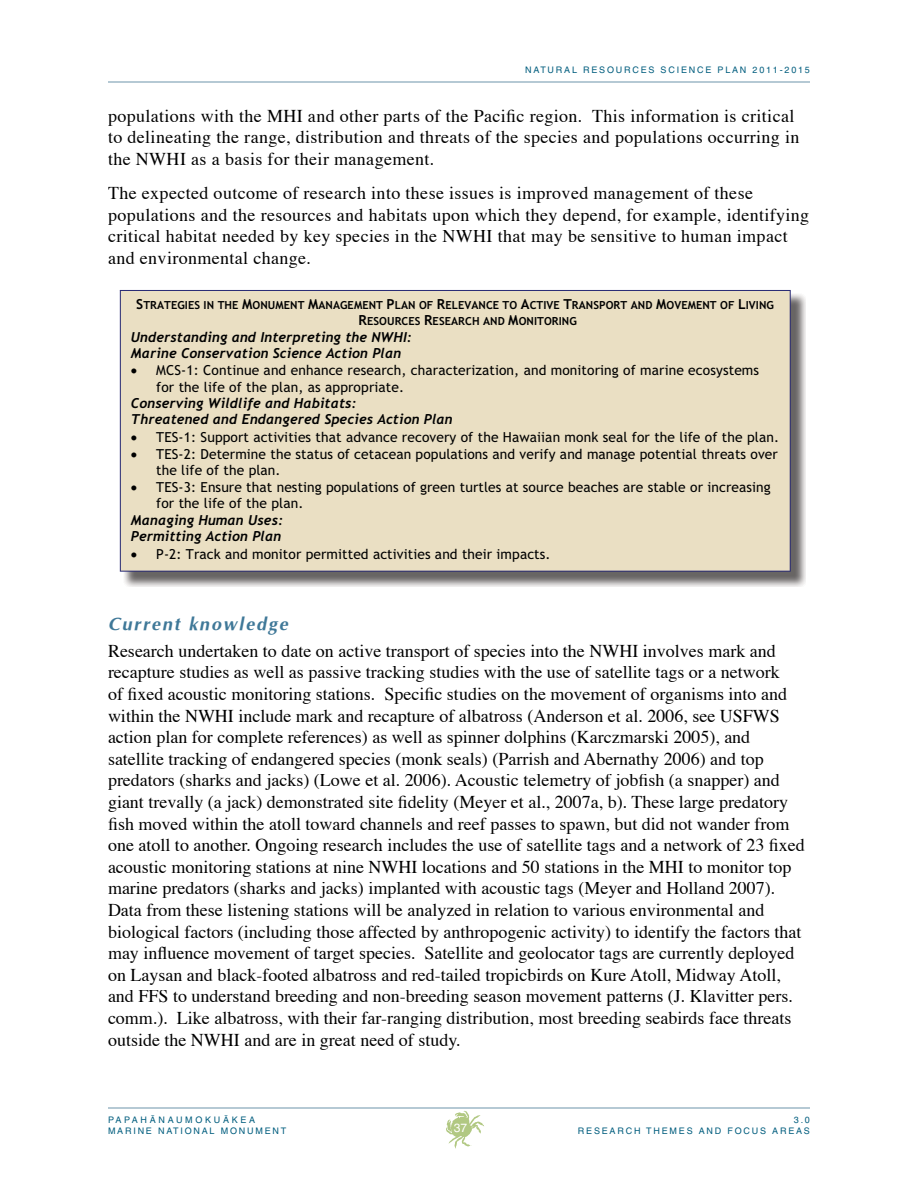
<style>
.page{position:relative;width:918px;height:1188px;background:#fff}
.page>*{position:absolute;margin:0;border:0;box-sizing:border-box;transform-origin:0 0}
.t1{font:18px/21.6px "Times";color:#000}
.t2{font:18px/21.6px "Times";letter-spacing:.02em;color:#000}
.t3{font:italic 700 18px "Hawn Optimist";letter-spacing:.1em;color:#3f7898}
.t4{font:13.8px/16.2px "Trebuchet MS";letter-spacing:.005em;color:#010101}
.t5{font:italic 700 13.8px/16.2px "Trebuchet";letter-spacing:.01em;color:#010101}
.t6{font:12px "Hawn Helv";color:#fff}
.t7{font:700 11.1px/16.2px "Trebuchet MS";letter-spacing:.005em;color:#010101}
.t8{font:9px/10.8px "Hawn Helv";letter-spacing:.2em;color:#005d7e}
.s1{font-size:13.8px}
</style>
<div class="page">
<hr style="left:108px;top:1107px;width:702px;height:1px;background:#b5c9d4">
<hr style="left:108px;top:81px;width:702px;height:1px;background:#b5c9d4">
<svg style="left:446px;top:1110px;width:38px;height:39px"></svg>
<img style="left:124px;top:294px;width:681px;height:292px">
<div style="left:120px;top:290px;width:671px;height:282px;background:#eadfc3"></div>
<p class="t8" style="left:525px;top:64px;width:286px">NATURAL RESOURCES SCIENCE PLAN 2011-2015</p>
<p class="t2" style="left:108px;top:103px;width:693px">populations with the MHI and other parts of the Pacific region. This information is critical to delineating the range, distribution and threats of the species and populations occurring in the NWHI as a basis for their management.</p>
<p class="t2" style="left:108px;top:181px;width:703px">The expected outcome of research into these issues is improved management of these populations and the resources and habitats upon which they depend, for example, identifying critical habitat needed by key species in the NWHI that may be sensitive to human impact and environmental change.</p>
<p class="t7" style="left:359px;top:297px;width:417px;text-indent:-222px"><span class="s1">S</span>TRATEGIES IN THE <span class="s1">M</span>ONUMENT <span class="s1">M</span>ANAGEMENT <span class="s1">P</span>LAN OF <span class="s1">R</span>ELEVANCE TO <span class="s1">A</span>CTIVE <span class="s1">T</span>RANSPORT AND <span class="s1">M</span>OVEMENT OF <span class="s1">L</span>IVING<br><span class="s1">R</span>ESOURCES <span class="s1">R</span>ESEARCH AND <span class="s1">M</span>ONITORING</p>
<p class="t5" style="left:131px;top:329px;width:283px">Understanding and Interpreting the NWHI:<br>Marine Conservation Science Action Plan</p>
<p class="t4" style="left:156px;top:362px;width:604px;text-indent:-25px">• MCS-1: Continue and enhance research, characterization, and monitoring of marine ecosystems for the life of the plan, as appropriate.</p>
<p class="t5" style="left:131px;top:395px;width:323px">Conserving Wildlife and Habitats:<br>Threatened and Endangered Species Action Plan</p>
<p class="t4" style="left:131px;top:429px;width:650px">• TES-1: Support activities that advance recovery of the Hawaiian monk seal for the life of the plan.</p>
<p class="t4" style="left:156px;top:446px;width:623px;text-indent:-25px">• TES-2: Determine the status of cetacean populations and verify and manage potential threats over the life of the plan.</p>
<p class="t4" style="left:156px;top:479px;width:616px;text-indent:-25px">• TES-3: Ensure that nesting populations of green turtles at source beaches are stable or increasing for the life of the plan.</p>
<p class="t5" style="left:131px;top:512px;width:154px">Managing Human Uses:<br>Permitting Action Plan</p>
<p class="t4" style="left:131px;top:546px;width:421px">• P-2: Track and monitor permitted activities and their impacts.</p>
<p class="t3" style="left:108px;top:613px;width:181px">Current knowledge</p>
<p class="t1" style="left:108px;top:638px;width:698px">Research undertaken to date on active transport of species into the NWHI involves mark and recapture studies as well as passive tracking studies with the use of satellite tags or a network<br>of fixed acoustic monitoring stations. Specific studies on the movement of organisms into and within the NWHI include mark and recapture of albatross (Anderson et al. 2006, see USFWS action plan for complete references) as well as spinner dolphins (Karczmarski 2005), and satellite tracking of endangered species (monk seals) (Parrish and Abernathy 2006) and top predators (sharks and jacks) (Lowe et al. 2006). Acoustic telemetry of jobfish (a snapper) and giant trevally (a jack) demonstrated site fidelity (Meyer et al., 2007a, b). These large predatory fish moved within the atoll toward channels and reef passes to spawn, but did not wander from one atoll to another. Ongoing research includes the use of satellite tags and a network of 23 fixed acoustic monitoring stations at nine NWHI locations and 50 stations in the MHI to monitor top marine predators (sharks and jacks) implanted with acoustic tags (Meyer and Holland 2007).<br>Data from these listening stations will be analyzed in relation to various environmental and biological factors (including those affected by anthropogenic activity) to identify the factors that may influence movement of target species. Satellite and geolocator tags are currently deployed on Laysan and black-footed albatross and red-tailed tropicbirds on Kure Atoll, Midway Atoll, and FFS to understand breeding and non-breeding season movement patterns (J. Klavitter pers. comm.). Like albatross, with their far-ranging distribution, most breeding seabirds face threats outside the NWHI and are in great need of study.</p>
<p class="t8" style="left:108px;top:1115px;width:180px">PAPAHÄNAUMOKUÄKEA<br>MARINE NATIONAL MONUMENT</p>
<p class="t8" style="left:578px;top:1115px;width:234px;text-align:right">3.0<br>RESEARCH THEMES AND FOCUS AREAS</p>
<p class="t6" style="left:454px;top:1121px;width:15px">37</p>
</div>
